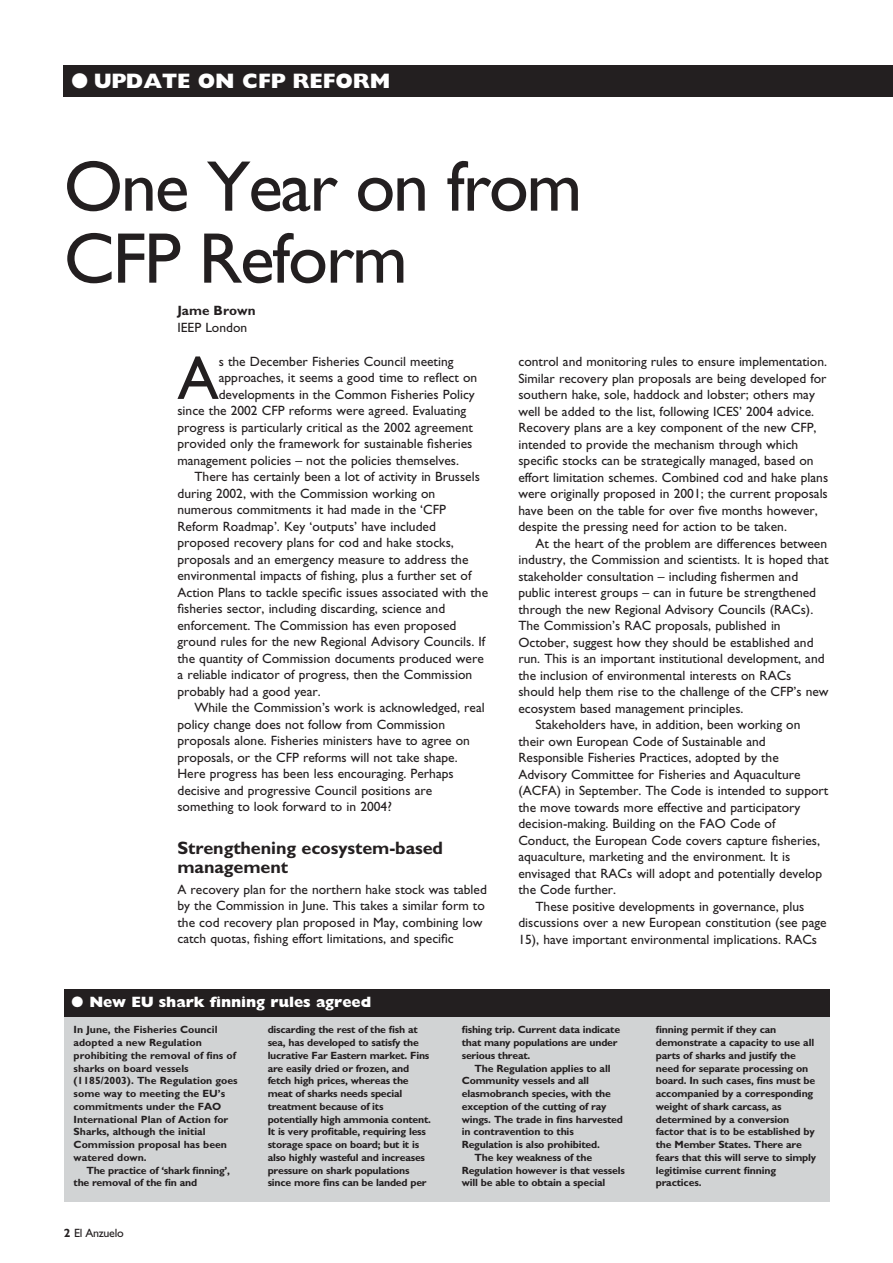
<style>
.page{position:relative;width:893px;height:1263px;background:#fff}
.page>*{position:absolute;margin:0;border:0;box-sizing:border-box;transform-origin:0 0}
.t1{font:72px/72px "Gill Sans";letter-spacing:-.03em;color:#231f20}
.t2{font:61.8px "Gill Sans";color:#231f20}
.t3{font:800 21px "Gill Sans";letter-spacing:-.005em;color:#fff}
.t4{font:700 18px/19.5px "Gill Sans";letter-spacing:-.005em;color:#231f20}
.t5{font:800 15px "Gill Sans";letter-spacing:-.005em;color:#fff}
.t6{font:13.5px/16.5px "Gill Sans";color:#231f20}
.t7{font:700 13.5px "Gill Sans";color:#231f20}
.t8{font:12px "Gill Sans";letter-spacing:-.025em;color:#231f20}
.t9{font:700 10.5px/12.8px "Gill Sans";letter-spacing:-.015em;color:#231f20}
.s1{font-weight:700}
</style>
<div class="page">
<div style="left:64px;top:65px;width:828px;height:32px;background:#231f20"></div>
<div style="left:64px;top:990px;width:765px;height:211px;background:#d1d3d4"></div>
<div style="left:64px;top:989px;width:765px;height:28px;background:#231f20"></div>
<h3 class="t3" style="left:71px;top:74px;width:320px">● UPDATE ON CFP REFORM</h3>
<h1 class="t1" style="left:64px;top:158px;width:520px">One Year on from<br>CFP Reform</h1>
<p class="t7" style="left:177px;top:306px;width:80px">Jame Brown</p>
<p class="t6" style="left:177px;top:320px;width:71px">IEEP London</p>
<h2 class="t2" style="left:177px;top:357px;width:43px">A</h2>
<p class="t6" style="left:219px;top:355px;width:236px">s the December Fisheries Council meeting</p>
<p class="t6" style="left:219px;top:371px;width:260px">approaches, it seems a good time to reflect on</p>
<p class="t6" style="left:219px;top:388px;width:257px">developments in the Common Fisheries Policy</p>
<p class="t6" style="left:177px;top:404px;width:290px">since the 2002 CFP reforms were agreed. Evaluating</p>
<p class="t6" style="left:177px;top:421px;width:297px">progress is particularly critical as the 2002 agreement</p>
<p class="t6" style="left:177px;top:437px;width:296px">provided only the framework for sustainable fisheries</p>
<p class="t6" style="left:177px;top:454px;width:283px">management policies – not the policies themselves.</p>
<p class="t6" style="left:194px;top:470px;width:287px">There has certainly been a lot of activity in Brussels</p>
<p class="t6" style="left:177px;top:487px;width:259px">during 2002, with the Commission working on</p>
<p class="t6" style="left:177px;top:503px;width:270px">numerous commitments it had made in the ‘CFP</p>
<p class="t6" style="left:177px;top:520px;width:260px">Reform Roadmap’. Key ‘outputs’ have included</p>
<p class="t6" style="left:177px;top:536px;width:278px">proposed recovery plans for cod and hake stocks,</p>
<p class="t6" style="left:177px;top:553px;width:292px">proposals and an emergency measure to address the</p>
<p class="t6" style="left:177px;top:569px;width:295px">environmental impacts of fishing, plus a further set of</p>
<p class="t6" style="left:177px;top:586px;width:312px">Action Plans to tackle specific issues associated with the</p>
<p class="t6" style="left:177px;top:602px;width:269px">fisheries sector, including discarding, science and</p>
<p class="t6" style="left:177px;top:619px;width:280px">enforcement. The Commission has even proposed</p>
<p class="t6" style="left:177px;top:635px;width:309px">ground rules for the new Regional Advisory Councils. If</p>
<p class="t6" style="left:177px;top:652px;width:308px">the quantity of Commission documents produced were</p>
<p class="t6" style="left:177px;top:668px;width:296px">a reliable indicator of progress, then the Commission</p>
<p class="t6" style="left:177px;top:685px;width:145px">probably had a good year.</p>
<p class="t6" style="left:194px;top:701px;width:292px">While the Commission’s work is acknowledged, real</p>
<p class="t6" style="left:177px;top:718px;width:269px">policy change does not follow from Commission</p>
<p class="t6" style="left:177px;top:734px;width:294px">proposals alone. Fisheries ministers have to agree on</p>
<p class="t6" style="left:177px;top:751px;width:282px">proposals, or the CFP reforms will not take shape.</p>
<p class="t6" style="left:177px;top:767px;width:278px">Here progress has been less encouraging. Perhaps</p>
<p class="t6" style="left:177px;top:784px;width:256px">decisive and progressive Council positions are</p>
<p class="t6" style="left:177px;top:800px;width:216px">something to look forward to in 2004?</p>
<h3 class="t4" style="left:177px;top:840px;width:267px">Strengthening ecosystem-based management</h3>
<p class="t6" style="left:177px;top:882px;width:311px">A recovery plan for the northern hake stock was tabled by the Commission in June. This takes a similar form to the cod recovery plan proposed in May, combining low catch quotas, fishing effort limitations, and specific</p>
<p class="t6" style="left:518px;top:355px;width:311px">control and monitoring rules to ensure implementation.<br>Similar recovery plan proposals are being developed for southern hake, sole, haddock and lobster; others may well be added to the list, following ICES’ 2004 advice.<br>Recovery plans are a key component of the new CFP, intended to provide the mechanism through which specific stocks can be strategically managed, based on effort limitation schemes. Combined cod and hake plans were originally proposed in 2001; the current proposals have been on the table for over five months however, despite the pressing need for action to be taken.</p>
<p class="t6" style="left:535px;top:536px;width:293px">At the heart of the problem are differences between</p>
<p class="t6" style="left:518px;top:553px;width:312px">industry, the Commission and scientists. It is hoped that</p>
<p class="t6" style="left:518px;top:569px;width:281px">stakeholder consultation – including fishermen and</p>
<p class="t6" style="left:518px;top:586px;width:299px">public interest groups – can in future be strengthened</p>
<p class="t6" style="left:518px;top:602px;width:296px">through the new Regional Advisory Councils (RACs).</p>
<p class="t6" style="left:518px;top:619px;width:264px">The Commission’s RAC proposals, published in</p>
<p class="t6" style="left:518px;top:635px;width:296px">October, suggest how they should be established and</p>
<p class="t6" style="left:518px;top:652px;width:308px">run. This is an important institutional development, and</p>
<p class="t6" style="left:518px;top:668px;width:274px">the inclusion of environmental interests on RACs</p>
<p class="t6" style="left:518px;top:685px;width:312px">should help them rise to the challenge of the CFP’s new</p>
<p class="t6" style="left:518px;top:701px;width:226px">ecosystem based management principles.</p>
<p class="t6" style="left:535px;top:718px;width:266px">Stakeholders have, in addition, been working on</p>
<p class="t6" style="left:518px;top:734px;width:249px">their own European Code of Sustainable and</p>
<p class="t6" style="left:518px;top:751px;width:262px">Responsible Fisheries Practices, adopted by the</p>
<p class="t6" style="left:518px;top:767px;width:284px">Advisory Committee for Fisheries and Aquaculture</p>
<p class="t6" style="left:518px;top:784px;width:311px">(ACFA) in September. The Code is intended to support</p>
<p class="t6" style="left:518px;top:800px;width:283px">the move towards more effective and participatory</p>
<p class="t6" style="left:518px;top:817px;width:258px">decision-making. Building on the FAO Code of</p>
<p class="t6" style="left:518px;top:833px;width:303px">Conduct, the European Code covers capture fisheries,</p>
<p class="t6" style="left:518px;top:850px;width:273px">aquaculture, marketing and the environment. It is</p>
<p class="t6" style="left:518px;top:866px;width:305px">envisaged that RACs will adopt and potentially develop</p>
<p class="t6" style="left:518px;top:883px;width:99px">the Code further.</p>
<p class="t6" style="left:535px;top:899px;width:270px">These positive developments in governance, plus</p>
<p class="t6" style="left:518px;top:916px;width:310px">discussions over a new European constitution (see page</p>
<p class="t6" style="left:518px;top:932px;width:300px">15), have important environmental implications. RACs</p>
<p class="t5" style="left:71px;top:997px;width:301px">● New EU shark finning rules agreed</p>
<p class="t9" style="left:74px;top:1025px;width:166px">In June, the Fisheries Council adopted a new Regulation prohibiting the removal of fins of sharks on board vessels (1185/2003). The Regulation goes some way to meeting the EU’s commitments under the FAO<br>International Plan of Action for<br>Sharks, although the initial<br>Commission proposal has been watered down.</p>
<p class="t9" style="left:74px;top:1165px;width:158px;text-indent:13px">The practice of ‘shark finning’, the removal of the fin and</p>
<p class="t9" style="left:268px;top:1025px;width:165px">discarding the rest of the fish at sea, has developed to satisfy the lucrative Far Eastern market. Fins are easily dried or frozen, and fetch high prices, whereas the meat of sharks needs special treatment because of its potentially high ammonia content.<br>It is very profitable, requiring less storage space on board; but it is also highly wasteful and increases pressure on shark populations since more fins can be landed per</p>
<p class="t9" style="left:461px;top:1025px;width:160px">fishing trip. Current data indicate that many populations are under serious threat.</p>
<p class="t9" style="left:474px;top:1063px;width:138px">The Regulation applies to all</p>
<p class="t9" style="left:461px;top:1076px;width:129px">Community vessels and all</p>
<p class="t9" style="left:461px;top:1088px;width:151px">elasmobranch species, with the</p>
<p class="t9" style="left:461px;top:1101px;width:146px">exception of the cutting of ray</p>
<p class="t9" style="left:461px;top:1114px;width:163px">wings. The trade in fins harvested</p>
<p class="t9" style="left:461px;top:1127px;width:114px">in contravention to this</p>
<p class="t9" style="left:461px;top:1139px;width:140px">Regulation is also prohibited.</p>
<p class="t9" style="left:474px;top:1152px;width:119px">The key weakness of the</p>
<p class="t9" style="left:461px;top:1165px;width:165px">Regulation however is that vessels</p>
<p class="t9" style="left:461px;top:1178px;width:145px">will be able to obtain a special</p>
<p class="t8" style="left:64px;top:1229px;width:61px"><span class="s1">2</span> El Anzuelo</p>
<p class="t9" style="left:655px;top:1025px;width:162px">finning permit if they can demonstrate a capacity to use all parts of sharks and justify the need for separate processing on board. In such cases, fins must be accompanied by a corresponding weight of shark carcass, as determined by a conversion factor that is to be established by the Member States. There are fears that this will serve to simply legitimise current finning practices.</p>
</div>
